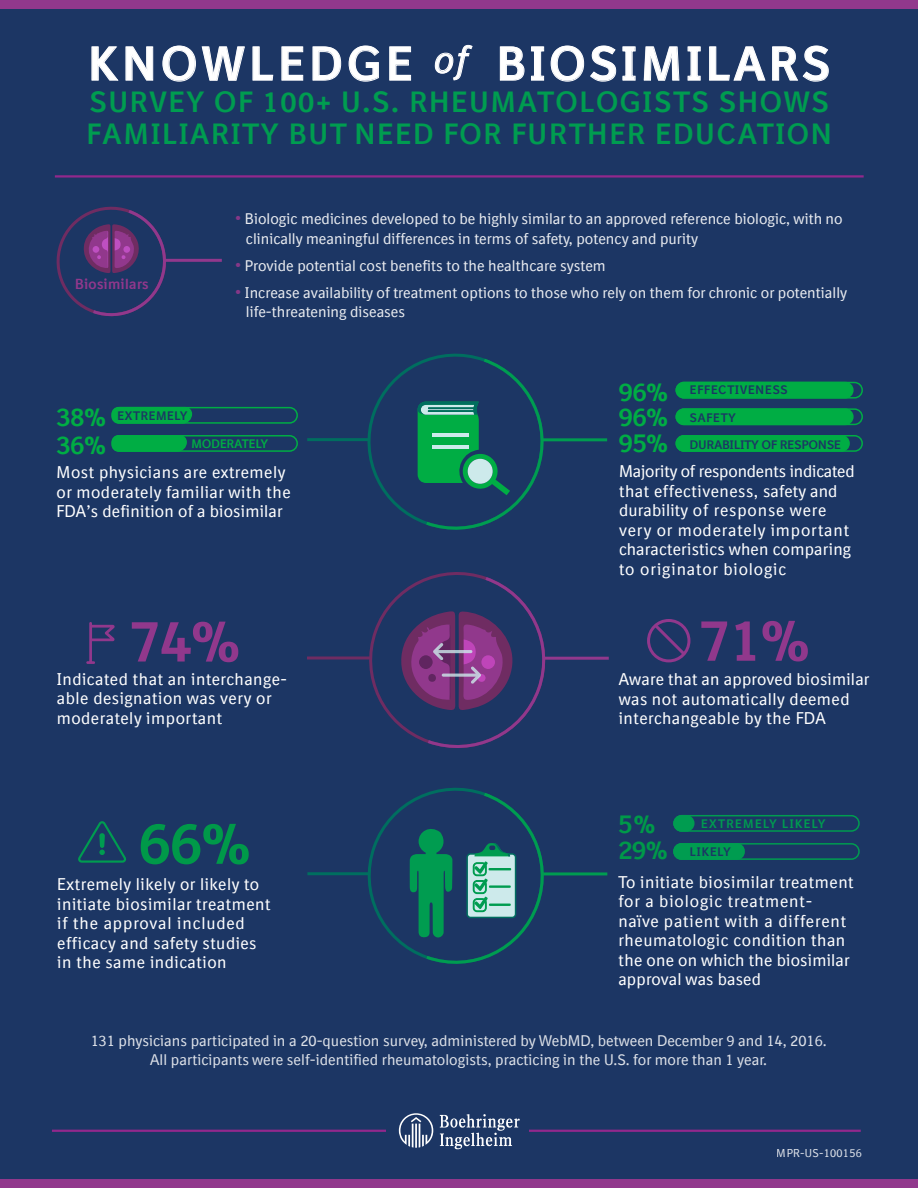
<style>
.page{position:relative;width:918px;height:1188px;background:#fff}
.page>*{position:absolute;margin:0;border:0;box-sizing:border-box;transform-origin:0 0}
.t1{font:700 57.6px "BI Sans";color:#91388c}
.t2{font:700 57.6px "BI Sans";color:#009949}
.t3{font:700 46.5px "BI Sans";letter-spacing:.1em;color:#fff}
.t4{font:700 28.5px/31.8px "BI Sans";letter-spacing:.08em;color:#009c50}
.t5{font:700 25.5px/26px "BI Sans";color:#00ad44;text-align:justify}
.t6{font:700 25.5px/26.5px "BI Sans";color:#009949}
.t7{font:16.5px/19.5px "BI Sans";letter-spacing:.03em;color:#fff}
.t8{font:16.5px/19.5px "BI Sans";letter-spacing:.01em;color:#fff}
.t9{font:15px/19.5px "BI Sans";color:#fff}
.t10{font:700 14.25px "BI Sans";letter-spacing:.03em;color:#91388c}
.t11{font:700 12px "BI Sans";letter-spacing:.06em;color:#1c3664}
.t12{font:700 12px "BI Sans";letter-spacing:.02em;color:#1c3664}
.t13{font:700 12px "BI Sans";letter-spacing:.12em;color:#009c50}
.t14{font:700 12px "BI Sans";letter-spacing:.08em;color:#1c3664}
.t15{font:700 12px "BI Sans";letter-spacing:.02em;color:#00ad44}
.t16{font:11.25px "BI Sans";letter-spacing:.025em;color:#fff}
.s1{font-size:18px;color:#91388c}
</style>
<div class="page">
<div style="left:0;top:1px;width:918px;height:1187px;background:#1c3664"></div>
<hr style="left:52px;top:1130px;width:809px;height:2px;background:#91288c">
<div style="left:387px;top:1108px;width:142px;height:59px;background:#1c3664"></div>
<div style="left:676px;top:408px;width:187px;height:17px;border:2px solid #00ad44;border-radius:8px"></div>
<div style="left:676px;top:409px;width:177px;height:15px;background:#00ad44;border-radius:8px"></div>
<div style="left:676px;top:408px;width:178px;height:17px;border:2px solid #00ad44;border-radius:8px"></div>
<div style="left:676px;top:435px;width:187px;height:17px;border:2px solid #00ad44;border-radius:8px"></div>
<div style="left:676px;top:436px;width:173px;height:15px;background:#00ad44;border-radius:8px"></div>
<div style="left:676px;top:435px;width:174px;height:17px;border:2px solid #00ad44;border-radius:8px"></div>
<div style="left:676px;top:382px;width:187px;height:17px;border:2px solid #00ad44;border-radius:8px"></div>
<div style="left:676px;top:383px;width:177px;height:15px;background:#00ad44;border-radius:8px"></div>
<div style="left:676px;top:382px;width:178px;height:17px;border:2px solid #00ad44;border-radius:8px"></div>
<svg style="left:92px;top:47px;width:26px;height:34px"></svg>
<svg style="left:126px;top:47px;width:27px;height:34px"></svg>
<svg style="left:163px;top:46px;width:33px;height:36px"></svg>
<svg style="left:202px;top:46px;width:43px;height:35px"></svg>
<svg style="left:253px;top:47px;width:20px;height:34px"></svg>
<svg style="left:282px;top:47px;width:21px;height:34px"></svg>
<svg style="left:313px;top:47px;width:28px;height:34px"></svg>
<svg style="left:349px;top:46px;width:30px;height:36px"></svg>
<svg style="left:389px;top:47px;width:22px;height:34px"></svg>
<svg style="left:435px;top:45px;width:38px;height:35px"></svg>
<svg style="left:500px;top:47px;width:24px;height:34px"></svg>
<svg style="left:531px;top:47px;width:13px;height:34px"></svg>
<svg style="left:551px;top:46px;width:33px;height:36px"></svg>
<svg style="left:590px;top:46px;width:26px;height:36px"></svg>
<svg style="left:623px;top:47px;width:13px;height:34px"></svg>
<svg style="left:644px;top:47px;width:35px;height:34px"></svg>
<svg style="left:688px;top:47px;width:13px;height:34px"></svg>
<svg style="left:709px;top:47px;width:56px;height:34px"></svg>
<svg style="left:772px;top:46px;width:57px;height:36px"></svg>
<svg style="left:399px;top:1113px;width:34px;height:35px"></svg>
<svg style="left:440px;top:1114px;width:80px;height:35px"></svg>
<div style="left:111px;top:435px;width:187px;height:17px;border:2px solid #00ad44;border-radius:8px"></div>
<svg style="left:111px;top:435px;width:77px;height:17px"></svg>
<div style="left:673px;top:815px;width:187px;height:17px;border:2px solid #009c50;border-radius:8px"></div>
<div style="left:674px;top:816px;width:20px;height:15px;background:#009c50;border-radius:8px"></div>
<div style="left:673px;top:815px;width:22px;height:17px;border:2px solid #009c50;border-radius:8px"></div>
<div style="left:673px;top:843px;width:187px;height:17px;border:2px solid #009c50;border-radius:8px"></div>
<div style="left:674px;top:844px;width:70px;height:15px;background:#009c50;border-radius:7px"></div>
<div style="left:673px;top:843px;width:72px;height:17px;border:2px solid #009c50;border-radius:7px"></div>
<svg style="left:114px;top:406px;width:79px;height:15px"></svg>
<div style="left:111px;top:407px;width:187px;height:17px;border:2px solid #00ad44;border-radius:8px"></div>
<hr style="left:307px;top:656px;width:64px;height:3px;background:#6f2c62">
<hr style="left:545px;top:657px;width:64px;height:3px;background:#91388c">
<svg style="left:86px;top:622px;width:29px;height:42px"></svg>
<div style="left:647px;top:619px;width:43px;height:43px;border:3px solid #91388c;border-radius:50%"></div>
<hr style="left:55px;top:175px;width:809px;height:3px;background:#91288c">
<svg style="left:651px;top:621px;width:37px;height:37px"></svg>
<div style="left:0;top:0;width:918px;height:9px;background:#91388c"></div>
<hr style="left:165px;top:259px;width:57px;height:3px;background:#91388c">
<svg style="left:360px;top:572px;width:195px;height:176px"></svg>
<svg style="left:78px;top:821px;width:48px;height:42px"></svg>
<svg style="left:56px;top:206px;width:115px;height:111px"></svg>
<div style="left:0;top:1179px;width:918px;height:9px;background:#91388c"></div>
<svg style="left:358px;top:787px;width:195px;height:177px"></svg>
<hr style="left:307px;top:872px;width:63px;height:3px;background:#006e5f">
<hr style="left:543px;top:872px;width:64px;height:3px;background:#009c50">
<svg style="left:367px;top:353px;width:186px;height:177px"></svg>
<hr style="left:307px;top:438px;width:62px;height:3px;background:#006e5f">
<hr style="left:543px;top:438px;width:64px;height:3px;background:#009c50">
<h2 class="t3" style="left:89px;top:37px;width:742px">KNOWLEDGE <sup>of</sup> BIOSIMILARS</h2>
<h3 class="t4" style="left:87px;top:86px;width:746px">SURVEY OF 100+ U.S. RHEUMATOLOGISTS SHOWS<br>FAMILIARITY BUT NEED FOR FURTHER EDUCATION</h3>
<p class="t10" style="left:75px;top:276px;width:75px">Biosimilars</p>
<p class="t9" style="left:246px;top:209px;width:598px;text-indent:-11px"><span class="s1">•</span> Biologic medicines developed to be highly similar to an approved reference biologic, with no clinically meaningful differences in terms of safety, potency and purity</p>
<p class="t9" style="left:235px;top:256px;width:372px"><span class="s1">•</span> Provide potential cost benefits to the healthcare system</p>
<p class="t9" style="left:246px;top:283px;width:603px;text-indent:-11px"><span class="s1">•</span> Increase availability of treatment options to those who rely on them for chronic or potentially life-threatening diseases</p>
<h3 class="t5" style="left:57px;top:403px;width:51px;line-height:28.2px">38%<br>36%</h3>
<p class="t11" style="left:118px;top:409px;width:71px">EXTREMELY</p>
<p class="t15" style="left:191px;top:437px;width:78px">MODERATELY</p>
<h3 class="t5" style="left:619px;top:379px;width:51px">96% 96% 95%</h3>
<p class="t14" style="left:690px;top:383px;width:99px">EFFECTIVENESS</p>
<p class="t11" style="left:690px;top:411px;width:48px">SAFETY</p>
<p class="t12" style="left:690px;top:438px;width:152px">DURABILITY OF RESPONSE</p>
<p class="t7" style="left:57px;top:463px;width:236px">Most physicians are extremely or moderately familiar with the<br>FDA’s definition of a biosimilar</p>
<p class="t8" style="left:619px;top:462px;width:237px">Majority of respondents indicated that effectiveness, safety and durability of response were very or moderately important characteristics when comparing to originator biologic</p>
<h1 class="t1" style="left:129px;top:608px;width:113px">74%</h1>
<p class="t7" style="left:57px;top:689px;width:216px">able designation was very or moderately important</p>
<p class="t7" style="left:57px;top:669px;width:232px">Indicated that an interchange-</p>
<h1 class="t2" style="left:139px;top:810px;width:113px">66%</h1>
<p class="t7" style="left:57px;top:875px;width:215px">Extremely likely or likely to initiate biosimilar treatment if the approval included efficacy and safety studies in the same indication</p>
<h1 class="t1" style="left:698px;top:607px;width:113px">71%</h1>
<p class="t7" style="left:619px;top:670px;width:253px">Aware that an approved biosimilar was not automatically deemed interchangeable by the FDA</p>
<h3 class="t6" style="left:618px;top:810px;width:51px">5%<br>29%</h3>
<p class="t13" style="left:701px;top:817px;width:126px">EXTREMELY LIKELY</p>
<p class="t11" style="left:690px;top:845px;width:42px">LIKELY</p>
<p class="t7" style="left:618px;top:872px;width:237px">To initiate biosimilar treatment for a biologic treatment&shy;naïve patient with a different rheumatologic condition than the one on which the biosimilar approval was based</p>
<p class="t9" style="left:90px;top:1031px;width:738px;text-align:center">131 physicians participated in a 20-question survey, administered by WebMD, between December 9 and 14, 2016.<br>All participants were self-identified rheumatologists, practicing in the U.S. for more than 1 year.</p>
<p class="t16" style="left:777px;top:1147px;width:87px">MPR-US-100156</p>
</div>
